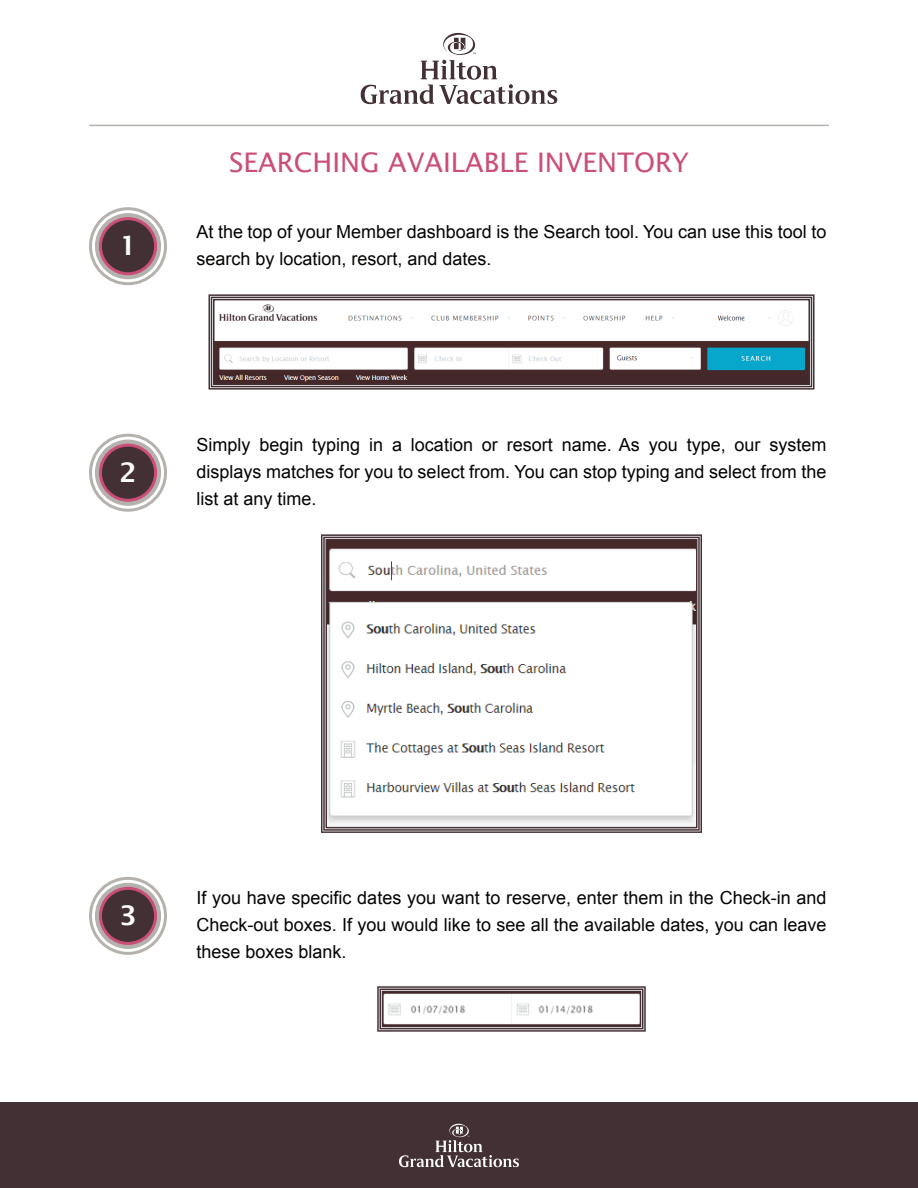
<style>
.page{position:relative;width:918px;height:1188px;background:#fff}
.page>*{position:absolute;margin:0;border:0;box-sizing:border-box;transform-origin:0 0}
.t1{font:27px "Lucida Sans";color:#cb4e78}
.t2{font:600 27px "Lucida Sans";color:#fff}
.t3{font:18px/27px "Arial";color:#040503;text-align:justify}
</style>
<div class="page">
<svg style="left:95px;top:213px;width:66px;height:66px"></svg>
<div style="left:100px;top:219px;width:56px;height:55px;background:#433034;border-radius:50%"></div>
<div style="left:99px;top:217px;width:58px;height:58px;border:3px solid #cb4e78;border-radius:50%"></div>
<div style="left:89px;top:207px;width:78px;height:78px;border:3px solid #b5b1ad;border-radius:50%"></div>
<img style="left:215px;top:304px;width:592px;height:79px">
<div style="left:208px;top:294px;width:606px;height:96px;border:6px solid #433034"></div>
<div style="left:211px;top:297px;width:601px;height:90px;border:2px solid #433034"></div>
<svg style="left:95px;top:440px;width:66px;height:66px"></svg>
<div style="left:100px;top:445px;width:56px;height:55px;background:#433034;border-radius:50%"></div>
<div style="left:99px;top:444px;width:58px;height:58px;border:3px solid #cb4e78;border-radius:50%"></div>
<div style="left:89px;top:434px;width:78px;height:78px;border:3px solid #b5b1ad;border-radius:50%"></div>
<img style="left:328px;top:541px;width:367px;height:284px">
<div style="left:321px;top:534px;width:381px;height:299px;border:6px solid #433034"></div>
<div style="left:323px;top:537px;width:377px;height:294px;border:2px solid #433034"></div>
<svg style="left:95px;top:883px;width:66px;height:66px"></svg>
<div style="left:100px;top:888px;width:56px;height:55px;background:#433034;border-radius:50%"></div>
<div style="left:99px;top:887px;width:58px;height:58px;border:3px solid #cb4e78;border-radius:50%"></div>
<div style="left:89px;top:877px;width:78px;height:78px;border:3px solid #b5b1ad;border-radius:50%"></div>
<img style="left:384px;top:993px;width:255px;height:32px">
<div style="left:377px;top:986px;width:269px;height:46px;border:6px solid #433034"></div>
<div style="left:380px;top:989px;width:264px;height:40px;border:2px solid #433034"></div>
<svg style="left:361px;top:33px;width:196px;height:71px"></svg>
<hr style="left:90px;top:125px;width:738px;height:1px;background:#b5b1ad">
<div style="left:0;top:1103px;width:918px;height:85px;background:#433034"></div>
<svg style="left:399px;top:1124px;width:120px;height:43px"></svg>
<h1 class="t2" style="left:119px;top:230px;width:19px">1</h1>
<h1 class="t1" style="left:229px;top:147px;width:461px">SEARCHING AVAILABLE INVENTORY</h1>
<p class="t3" style="left:196px;top:218px;width:631px">At the top of your Member dashboard is the Search tool. You can use this tool to search by location, resort, and dates.</p>
<h1 class="t2" style="left:119px;top:457px;width:19px">2</h1>
<p class="t3" style="left:196px;top:431px;width:632px">Simply begin typing in a location or resort name. As you type, our system displays matches for you to select from. You can stop typing and select from the list at any time.</p>
<h1 class="t2" style="left:119px;top:900px;width:19px">3</h1>
<p class="t3" style="left:196px;top:884px;width:631px">If you have specific dates you want to reserve, enter them in the Check-in and Check-out boxes. If you would like to see all the available dates, you can leave these boxes blank.</p>
</div>
